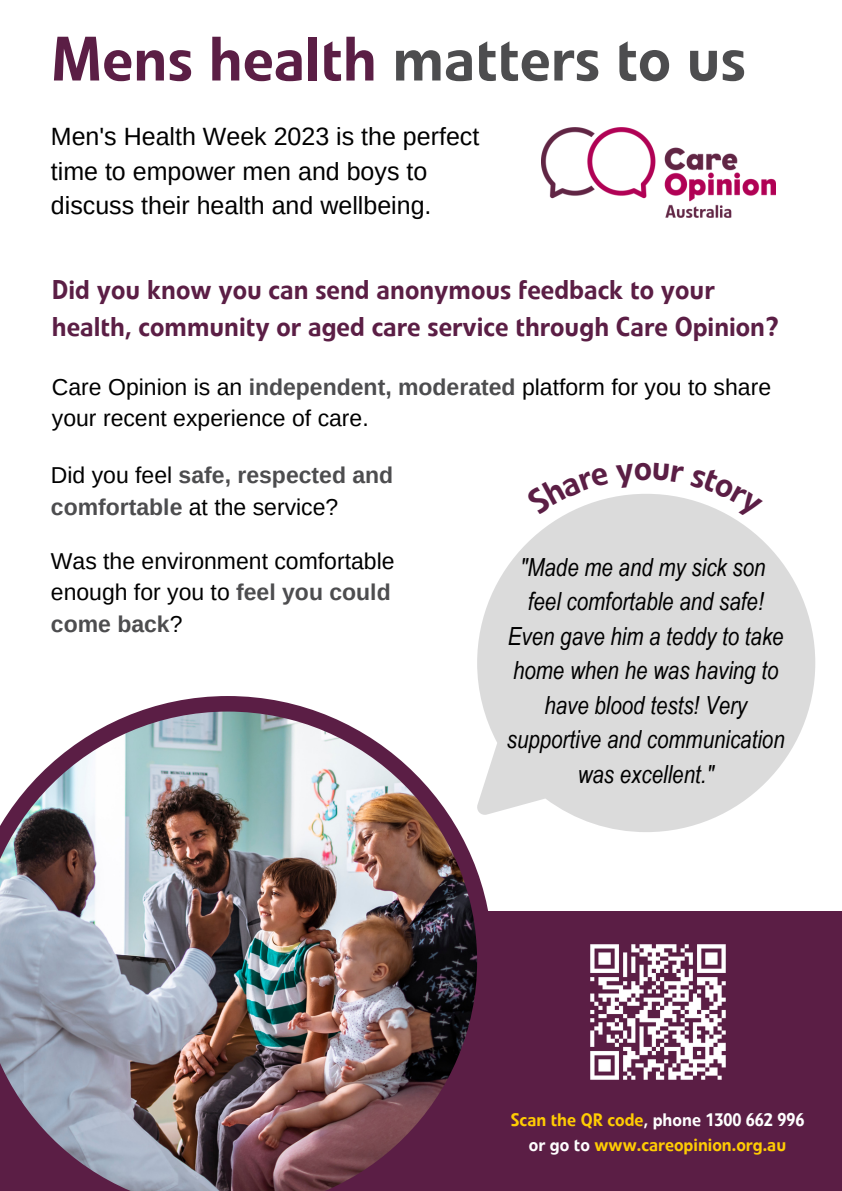
<style>
.page{position:relative;width:842px;height:1191px;background:#fff}
.page>*{position:absolute;margin:0;border:0;box-sizing:border-box;transform-origin:0 0}
.t1{font:500 62px "Veto Com";color:#4d4d4f}
.t2{font:500 27px/37.5px "Veto Com";color:#5b1e45}
.t3{font:italic 25px/34.5px "Arial Narrow";color:#000;text-align:center}
.t4{font:25px/34.5px "Arimo";color:#000}
.t5{font:23px/31.5px "Arimo";color:#000}
.t6{font:700 23px/31.5px "Arimo";color:#4d4d4f}
.t7{font:500 18px/24.7px "Veto Com";color:#ffcc03;text-align:center}
.s1{color:#5b1e45}
.s2{font-weight:700;color:#4d4d4f}
.s3{font-weight:400;color:#000}
.s4{color:#fefefe}
</style>
<div class="page">
<svg style="left:140px;top:696px;width:348px;height:215px"></svg>
<div style="left:0;top:911px;width:842px;height:279px;background:#5b1e45"></div>
<img style="left:0;top:711px;width:477px;height:479px">
<img style="left:590px;top:944px;width:136px;height:136px">
<svg style="left:477px;top:494px;width:338px;height:338px;fill:#dbdbdb"></svg>
<img style="left:542px;top:127px;width:234px;height:90px">
<svg style="left:526px;top:494px;width:83px;height:20px"></svg>
<svg style="left:690px;top:494px;width:73px;height:26px"></svg>
<p class="t1" style="left:51px;top:21px;width:697px"><span class="s1">Mens health</span> matters to us</p>
<p class="t4" style="left:51px;top:119px;width:430px">Men's Health Week 2023 is the perfect time to empower men and boys to discuss their health and wellbeing.</p>
<p class="t2" style="left:52px;top:271px;width:728px">Did you know you can send anonymous feedback to your health, community or aged care service through Care Opinion?</p>
<p class="t5" style="left:52px;top:371px;width:721px">Care Opinion is an <span class="s2">independent, moderated</span> platform for you to share your recent experience of care.</p>
<p class="t6" style="left:51px;top:459px;width:344px"><span class="s3">Did you feel</span> safe, respected and comfortable <span class="s3">at the service?</span></p>
<p class="t5" style="left:51px;top:544px;width:345px">Was the environment comfortable enough for you to <span class="s2">feel you could come back</span>?</p>
<p class="t3" style="left:520px;top:549px;width:247px">"Made me and my sick son</p>
<p class="t3" style="left:507px;top:584px;width:279px">feel comfortable and safe!<br>Even gave him a teddy to take home when he was having to have blood tests! Very supportive and communication was excellent."</p>
<p class="t7" style="left:511px;top:1107px;width:295px">Scan the QR code<span class="s4">, phone 1300 662 996 or go to</span> www.careopinion.org.au</p>
</div>
